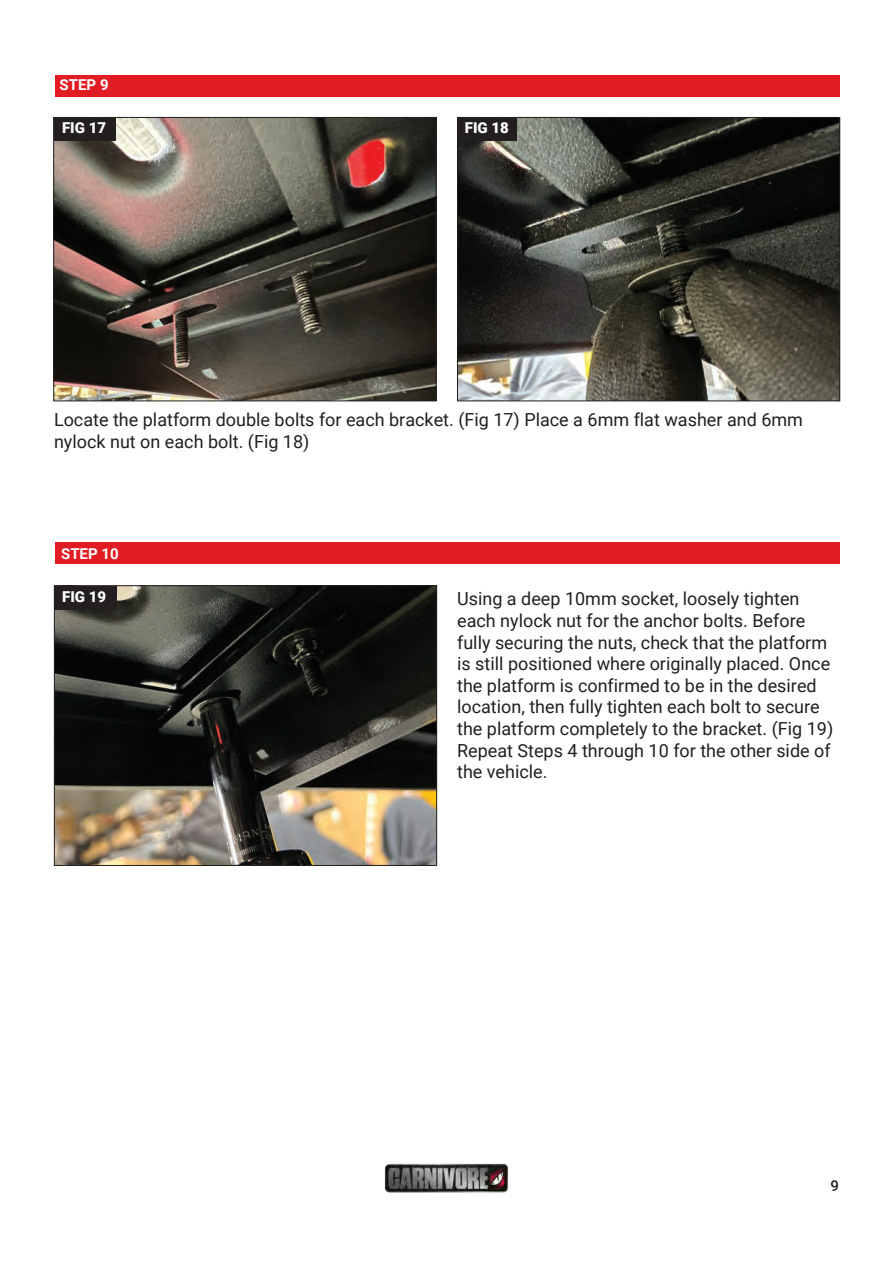
<style>
.page{position:relative;width:893px;height:1263px;background:#fff}
.page>*{position:absolute;margin:0;border:0;box-sizing:border-box;transform-origin:0 0}
.t1{font:18px/21.6px "Roboto";color:#231f20}
.t2{font:900 15px "Roboto";color:#fff}
.t3{font:700 15px "Roboto";color:#fff}
.t4{font:500 15px "Roboto";color:#231f20}
</style>
<div class="page">
<img style="left:56px;top:587px;width:379px;height:277px">
<div style="left:54px;top:585px;width:383px;height:281px;border:1px solid #231f20"></div>
<img style="left:55px;top:119px;width:379px;height:280px">
<div style="left:53px;top:117px;width:383px;height:284px;border:1px solid #231f20"></div>
<img style="left:459px;top:119px;width:379px;height:280px">
<div style="left:457px;top:117px;width:383px;height:284px;border:1px solid #231f20"></div>
<div style="left:54px;top:118px;width:61px;height:22px;background:#231f20"></div>
<div style="left:457px;top:118px;width:59px;height:22px;background:#231f20"></div>
<div style="left:54px;top:587px;width:62px;height:23px;background:#231f20"></div>
<img style="left:385px;top:1164px;width:123px;height:28px">
<div style="left:55px;top:75px;width:785px;height:22px;background:#e11c23"></div>
<div style="left:55px;top:542px;width:785px;height:22px;background:#e11c23"></div>
<p class="t3" style="left:60px;top:75px;width:50px">STEP 9</p>
<p class="t2" style="left:62px;top:118px;width:46px">FIG 17</p>
<p class="t2" style="left:465px;top:118px;width:46px">FIG 18</p>
<p class="t1" style="left:54px;top:408px;width:750px">Locate the platform double bolts for each bracket. (Fig 17) Place a 6mm flat washer and 6mm nylock nut on each bolt. (Fig 18)</p>
<p class="t3" style="left:61px;top:543px;width:59px">STEP 10</p>
<p class="t2" style="left:62px;top:586px;width:46px">FIG 19</p>
<p class="t1" style="left:457px;top:587px;width:378px">Using a deep 10mm socket, loosely tighten each nylock nut for the anchor bolts. Before fully securing the nuts, check that the platform is still positioned where originally placed. Once the platform is confirmed to be in the desired location, then fully tighten each bolt to secure the platform completely to the bracket. (Fig 19)<br>Repeat Steps 4 through 10 for the other side of the vehicle.</p>
<p class="t4" style="left:830px;top:1175px;width:10px">9</p>
</div>
